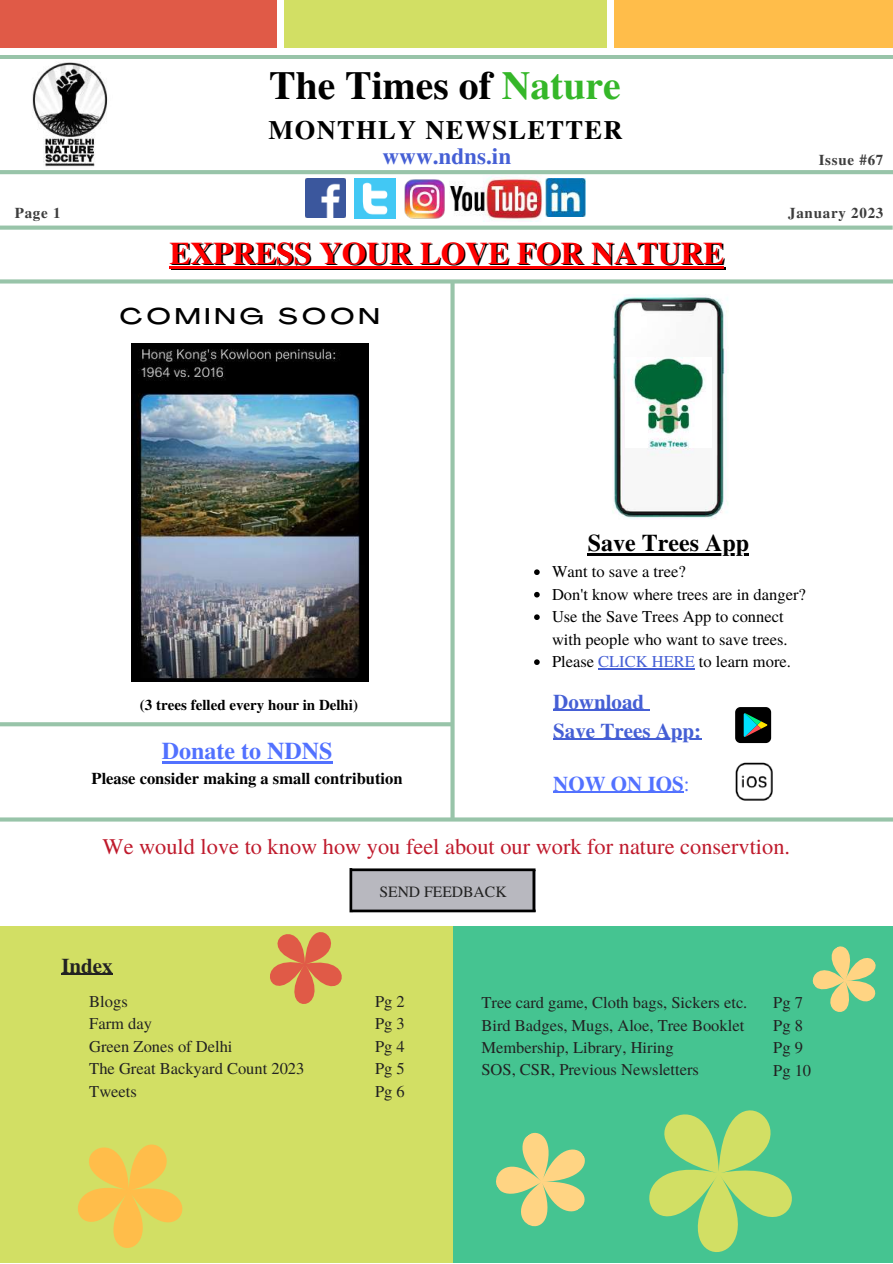
<style>
.page{position:relative;width:893px;height:1264px;background:#fff}
.page>*{position:absolute;margin:0;border:0;box-sizing:border-box;transform-origin:0 0}
.t1{font:700 39.6px "Te X Gyre Termes";color:#000}
.t2{font:700 31.5px "Te X Gyre Termes";color:#f00}
.t3{font:700 26.4px "Te X Gyre Termes";letter-spacing:.05em;color:#000}
.t4{font:700 24px "Te X Gyre Termes";color:#5271ff}
.t5{font:700 24px "Te X Gyre Termes";color:#000}
.t6{font:700 23.1px "Te X Gyre Termes";color:#455fd5}
.t7{font:500 22.5px "Agrandir Grand";letter-spacing:.195em;color:#000}
.t8{font:22.35px "Te X Gyre Termes";color:#bf1a2c}
.t9{font:700 21px/29.2px "Te X Gyre Termes";color:#455fd5}
.t10{font:700 21px "Te X Gyre Termes";color:#5271ff}
.t11{font:700 21px "Te X Gyre Termes";color:#222}
.t12{font:16.5px/22.5px "Te X Gyre Termes";color:#222}
.t13{font:16.5px/22.5px "Te X Gyre Termes";color:#000}
.t14{font:700 16.5px "Te X Gyre Termes";color:#000}
.t15{font:15.6px "Te X Gyre Termes";color:#222}
.t16{font:700 15px "Te X Gyre Termes";color:#000}
.t17{font:700 15px "Te X Gyre Termes";letter-spacing:.05em;color:#3d3d3d}
.s1{color:#35b729}
.s2{color:#455fd5}
.s3{font-weight:400}
</style>
<div class="page">
<div style="left:0;top:0;width:276px;height:48px;background:#e05a47"></div>
<div style="left:284px;top:0;width:322px;height:48px;background:#d2df64"></div>
<div style="left:614px;top:0;width:278px;height:48px;background:#ffbd4a"></div>
<hr style="left:0;top:55px;width:892px;height:4px;background:#98c4a9">
<div style="left:390px;top:926px;width:502px;height:336px;background:#45c491"></div>
<div style="left:0;top:926px;width:452px;height:336px;background:#d2df64"></div>
<svg style="left:496px;top:1132px;width:89px;height:95px"></svg>
<img style="left:405px;top:179px;width:39px;height:40px">
<img style="left:449px;top:175px;width:93px;height:46px">
<img style="left:306px;top:178px;width:39px;height:40px">
<img style="left:545px;top:178px;width:40px;height:39px">
<img style="left:32px;top:62px;width:76px;height:105px">
<hr style="left:0;top:170px;width:892px;height:4px;background:#98c4a9">
<svg style="left:0;top:225px;width:892px;height:5px;background:#a9ceb7"></svg>
<img style="left:355px;top:178px;width:40px;height:41px">
<svg style="left:349px;top:868px;width:186px;height:44px;background:#9f9fa5"></svg>
<svg style="left:270px;top:932px;width:72px;height:72px"></svg>
<svg style="left:78px;top:1144px;width:104px;height:103px"></svg>
<svg style="left:649px;top:1110px;width:143px;height:141px"></svg>
<svg style="left:812px;top:946px;width:64px;height:66px"></svg>
<hr style="left:61px;top:973px;width:52px;height:1px;background:#222">
<svg style="left:0;top:279px;width:892px;height:542px"></svg>
<hr style="left:598px;top:668px;width:96px;height:1px;background:#455fd5">
<hr style="left:553px;top:791px;width:130px;height:2px;background:#5271ff">
<hr style="left:171px;top:267px;width:554px;height:2px;background:#000">
<hr style="left:169px;top:266px;width:555px;height:2px;background:#f00">
<img style="left:131px;top:343px;width:237px;height:338px">
<h1 class="t1" style="left:269px;top:55px;width:353px">The Times of <span class="s1">Nature</span></h1>
<h3 class="t3" style="left:268px;top:110px;width:355px">MONTHLY NEWSLETTER</h3>
<h3 class="t6" style="left:382px;top:138px;width:130px">www.ndns.in</h3>
<p class="t17" style="left:818px;top:149px;width:66px">Issue #67</p>
<p class="t17" style="left:15px;top:201px;width:47px">Page 1</p>
<p class="t17" style="left:788px;top:202px;width:97px">January 2023</p>
<h2 class="t2" style="left:169px;top:228px;width:556px">EXPRESS YOUR LOVE FOR NATURE</h2>
<h3 class="t7" style="left:120px;top:307px;width:261px">COMING SOON</h3>
<p class="t16" style="left:140px;top:693px;width:220px">(3 trees felled every hour in Delhi)</p>
<h3 class="t4" style="left:162px;top:732px;width:172px">Donate to NDNS</h3>
<p class="t14" style="left:92px;top:765px;width:312px">Please consider making a small contribution</p>
<h3 class="t5" style="left:587px;top:524px;width:163px">Save Trees App</h3>
<p class="t13" style="left:552px;top:559px;width:255px">Want to save a tree?<br>Don't know where trees are in danger?<br>Use the Save Trees App to connect with people who want to save trees.<br>Please <span class="s2">CLICK HERE</span> to learn more.</p>
<p class="t9" style="left:553px;top:685px;width:149px">Download<br>Save Trees App:</p>
<p class="t10" style="left:553px;top:767px;width:138px">NOW ON IOS<span class="s3">:</span></p>
<h3 class="t8" style="left:103px;top:830px;width:689px">We would love to know how you feel about our work for nature conservtion.</h3>
<p class="t11" style="left:61px;top:949px;width:53px">Index</p>
<p class="t12" style="left:89px;top:989px;width:217px">Blogs<br>Farm day<br>Green Zones of Delhi<br>The Great Backyard Count 2023<br>Tweets</p>
<p class="t15" style="left:379px;top:880px;width:129px">SEND FEEDBACK</p>
<p class="t12" style="left:375px;top:989px;width:31px;text-align:justify">Pg 2<br>Pg 3<br>Pg 4<br>Pg 5<br>Pg 6</p>
<p class="t12" style="left:773px;top:990px;width:39px">Pg 7<br>Pg 8<br>Pg 9<br>Pg 10</p>
<p class="t12" style="left:481px;top:990px;width:267px">Tree card game, Cloth bags, Sickers etc.<br>Bird Badges, Mugs, Aloe, Tree Booklet Membership, Library, Hiring<br>SOS, CSR, Previous Newsletters</p>
</div>
